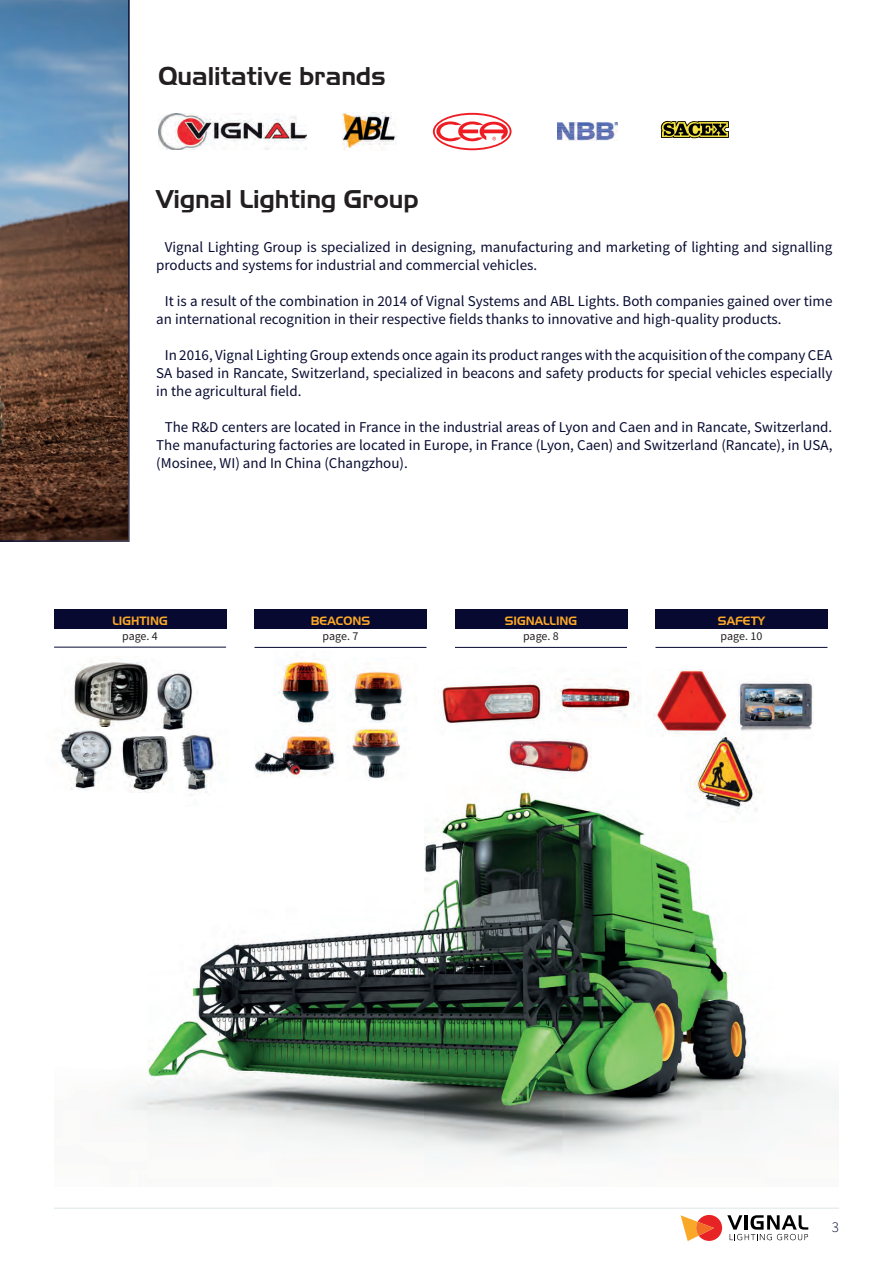
<style>
.page{position:relative;width:893px;height:1263px;background:#fff}
.page>*{position:absolute;margin:0;border:0;box-sizing:border-box;transform-origin:0 0}
.t1{font:25.5px "Slicker";color:#231f20}
.t2{font:15px/18px "Source Sans Pro";color:#080c31}
.t3{font:300 15px "Source Sans Pro";color:#080c31}
.t4{font:12px "Slicker";color:#f9a827}
.t5{font:12px "Source Sans Pro";letter-spacing:-.015em;color:#231f20}
</style>
<div class="page">
<hr style="left:54px;top:1207px;width:785px;height:2px;background:#e7eef0">
<svg style="left:681px;top:1215px;width:127px;height:26px"></svg>
<svg style="left:0;top:0;width:130px;height:542px"></svg>
<img style="left:122px;top:696px;width:717px;height:464px">
<img style="left:74px;top:662px;width:88px;height:70px">
<img style="left:123px;top:736px;width:49px;height:57px">
<img style="left:156px;top:671px;width:42px;height:58px">
<img style="left:180px;top:729px;width:48px;height:78px">
<img style="left:341px;top:671px;width:76px;height:51px">
<img style="left:346px;top:727px;width:64px;height:54px">
<img style="left:274px;top:661px;width:62px;height:68px">
<img style="left:434px;top:683px;width:115px;height:59px">
<img style="left:549px;top:679px;width:93px;height:54px">
<img style="left:507px;top:734px;width:84px;height:45px">
<img style="left:735px;top:679px;width:78px;height:61px">
<img style="left:681px;top:734px;width:84px;height:89px">
<img style="left:646px;top:670px;width:89px;height:67px">
<div style="left:54px;top:609px;width:172px;height:20px;background:#070930"></div>
<div style="left:254px;top:610px;width:172px;height:19px;background:#070930"></div>
<div style="left:455px;top:610px;width:172px;height:19px;background:#070930"></div>
<div style="left:655px;top:610px;width:172px;height:19px;background:#070930"></div>
<hr style="left:54px;top:647px;width:172px;height:1px;background:#070930">
<hr style="left:254px;top:647px;width:172px;height:1px;background:#070930">
<hr style="left:455px;top:647px;width:172px;height:1px;background:#070930">
<hr style="left:655px;top:647px;width:172px;height:1px;background:#070930">
<img style="left:60px;top:728px;width:61px;height:62px">
<img style="left:254px;top:729px;width:83px;height:48px">
<img style="left:558px;top:122px;width:60px;height:19px">
<svg style="left:661px;top:121px;width:68px;height:17px"></svg>
<img style="left:158px;top:113px;width:149px;height:37px">
<img style="left:342px;top:112px;width:55px;height:39px">
<svg style="left:433px;top:113px;width:79px;height:37px"></svg>
<h1 class="t1" style="left:158px;top:62px;width:229px">Qualitative brands</h1>
<h1 class="t1" style="left:156px;top:185px;width:264px">Vignal Lighting Group</h1>
<p class="t2" style="left:156px;top:237px;width:678px;text-indent:9px">Vignal Lighting Group is specialized in designing, manufacturing and marketing of lighting and signalling products and systems for industrial and commercial vehicles.</p>
<p class="t2" style="left:156px;top:291px;width:678px;text-indent:9px">It is a result of the combination in 2014 of Vignal Systems and ABL Lights. Both companies gained over time an international recognition in their respective fields thanks to innovative and high-quality products.</p>
<p class="t2" style="left:156px;top:345px;width:678px;text-align:justify;text-indent:9px">In 2016, Vignal Lighting Group extends once again its product ranges with the acquisition of the company CEA SA based in Rancate, Switzerland, specialized in beacons and safety products for special vehicles especially in the agricultural field.</p>
<p class="t2" style="left:156px;top:417px;width:678px;text-align:justify;text-indent:9px">The R&amp;D centers are located in France in the industrial areas of Lyon and Caen and in Rancate, Switzerland.<br>The manufacturing factories are located in Europe, in France (Lyon, Caen) and Switzerland (Rancate), in USA, (Mosinee, WI) and In China (Changzhou).</p>
<p class="t4" style="left:112px;top:613px;width:57px">LIGHTING</p>
<p class="t4" style="left:311px;top:614px;width:61px">BEACONS</p>
<p class="t4" style="left:505px;top:614px;width:74px">SIGNALLING</p>
<p class="t4" style="left:718px;top:614px;width:49px">SAFETY</p>
<p class="t5" style="left:122px;top:628px;width:37px">page. 4</p>
<p class="t5" style="left:323px;top:629px;width:37px">page. 7</p>
<p class="t5" style="left:523px;top:629px;width:37px">page. 8</p>
<p class="t5" style="left:721px;top:629px;width:43px">page. 10</p>
<p class="t3" style="left:832px;top:1218px;width:9px">3</p>
</div>
